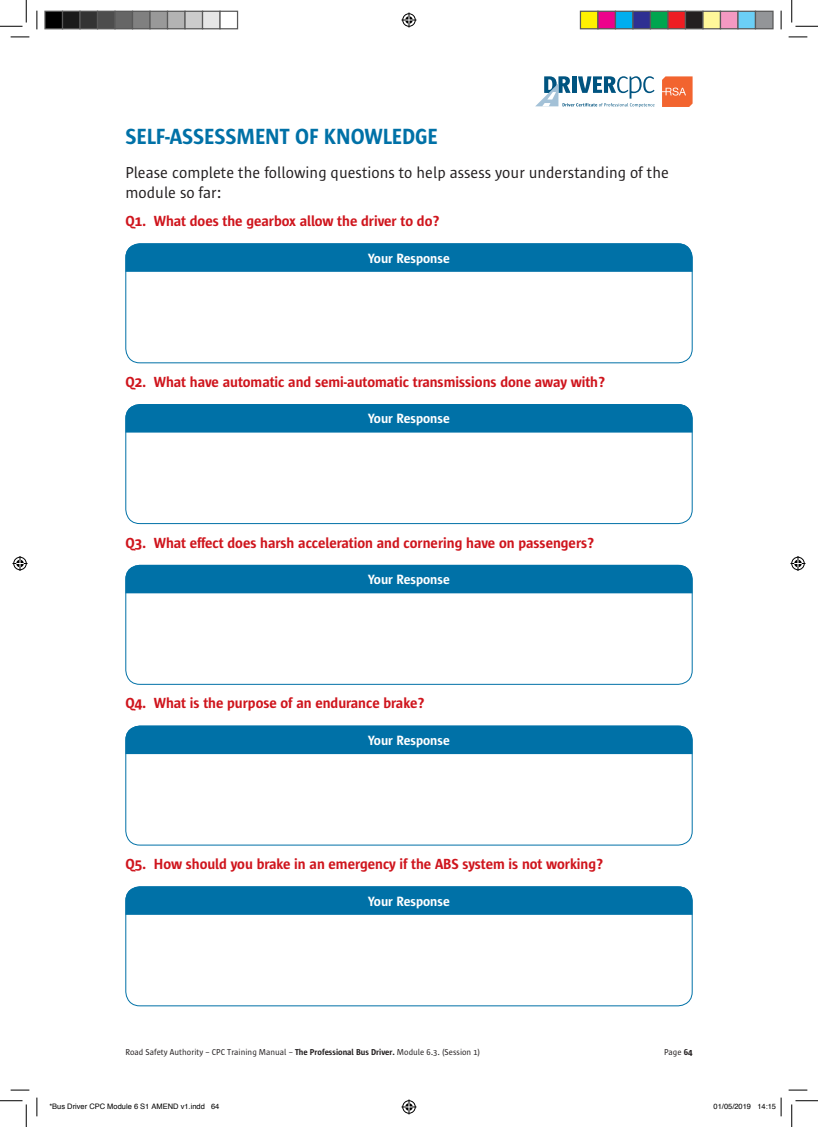
<style>
.page{position:relative;width:818px;height:1127px;background:#fff}
.page>*{position:absolute;margin:0;border:0;box-sizing:border-box;transform-origin:0 0}
.t1{font:600 22.5px "Sun Sans";color:#0071a7}
.t2{font:16.25px/20px "Sun Sans";color:#231f20}
.t3{font:600 15px "Sun Sans";color:#cf151d}
.t4{font:600 13.75px "Sun Sans";color:#fff}
.t5{font:8.75px "Sun Sans";color:#231f20}
.t6{font:7.5px "Helvetica";color:#000}
.s1{font-weight:600}
</style>
<div class="page">
<svg style="left:535px;top:76px;width:119px;height:31px"></svg>
<svg style="left:662px;top:76px;width:30px;height:31px"></svg>
<div style="left:125px;top:243px;width:567px;height:120px;border:1px solid #0071a7;border-radius:14px"></div>
<div style="left:125px;top:404px;width:567px;height:119px;border:1px solid #0071a7;border-radius:14px"></div>
<div style="left:125px;top:565px;width:567px;height:119px;border:1px solid #0071a7;border-radius:14px"></div>
<div style="left:125px;top:725px;width:567px;height:120px;border:1px solid #0071a7;border-radius:14px"></div>
<div style="left:125px;top:886px;width:567px;height:119px;border:1px solid #0071a7;border-radius:14px"></div>
<svg style="left:125px;top:243px;width:567px;height:29px;background:#0373a8"></svg>
<div style="left:125px;top:404px;width:567px;height:28px;background:#0071a7"></div>
<div style="left:125px;top:565px;width:567px;height:28px;background:#0071a7"></div>
<div style="left:125px;top:725px;width:567px;height:29px;background:#0071a7"></div>
<div style="left:125px;top:886px;width:567px;height:28px;background:#0071a7"></div>
<svg style="left:11px;top:36px;width:18px;height:2px"></svg>
<svg style="left:788px;top:36px;width:19px;height:2px"></svg>
<svg style="left:11px;top:1089px;width:18px;height:1px"></svg>
<svg style="left:788px;top:1089px;width:19px;height:1px"></svg>
<svg style="left:36px;top:11px;width:2px;height:18px"></svg>
<svg style="left:36px;top:1097px;width:2px;height:18px"></svg>
<svg style="left:780px;top:11px;width:2px;height:18px"></svg>
<svg style="left:0;top:0;width:27px;height:27px"></svg>
<svg style="left:0;top:1100px;width:27px;height:26px"></svg>
<svg style="left:791px;top:0;width:27px;height:27px"></svg>
<svg style="left:791px;top:1100px;width:27px;height:26px"></svg>
<svg style="left:401px;top:13px;width:15px;height:15px"></svg>
<svg style="left:401px;top:1099px;width:15px;height:15px"></svg>
<svg style="left:13px;top:556px;width:15px;height:15px"></svg>
<svg style="left:790px;top:556px;width:15px;height:15px"></svg>
<div style="left:45px;top:11px;width:18px;height:18px;background:#000"></div>
<div style="left:44px;top:11px;width:19px;height:18px;border:1px solid #595959"></div>
<div style="left:63px;top:11px;width:17px;height:18px;background:#1a1a1a"></div>
<div style="left:62px;top:11px;width:19px;height:18px;border:1px solid #595959"></div>
<div style="left:80px;top:11px;width:18px;height:18px;background:#333"></div>
<div style="left:79px;top:11px;width:19px;height:18px;border:1px solid #595959"></div>
<div style="left:98px;top:11px;width:17px;height:18px;background:#4d4d4d"></div>
<div style="left:97px;top:11px;width:19px;height:18px;border:1px solid #595959"></div>
<div style="left:115px;top:11px;width:18px;height:18px;background:#666"></div>
<div style="left:114px;top:11px;width:19px;height:18px;border:1px solid #595959"></div>
<div style="left:133px;top:11px;width:17px;height:18px;background:#808080"></div>
<div style="left:132px;top:11px;width:19px;height:18px;border:1px solid #595959"></div>
<div style="left:150px;top:11px;width:18px;height:18px;background:#999"></div>
<div style="left:149px;top:11px;width:19px;height:18px;border:1px solid #595959"></div>
<div style="left:168px;top:11px;width:17px;height:18px;background:#b3b3b3"></div>
<div style="left:167px;top:11px;width:19px;height:18px;border:1px solid #595959"></div>
<div style="left:185px;top:11px;width:18px;height:18px;background:#ccc"></div>
<div style="left:184px;top:11px;width:19px;height:18px;border:1px solid #595959"></div>
<div style="left:203px;top:11px;width:17px;height:18px;background:#e6e6e6"></div>
<div style="left:202px;top:11px;width:19px;height:18px;border:1px solid #595959"></div>
<div style="left:219px;top:11px;width:19px;height:18px;border:1px solid #595959"></div>
<div style="left:580px;top:11px;width:18px;height:18px;background:#fff101"></div>
<div style="left:580px;top:11px;width:18px;height:18px;border:1px solid #595959"></div>
<div style="left:598px;top:11px;width:17px;height:18px;background:#ed028c"></div>
<div style="left:597px;top:11px;width:19px;height:18px;border:1px solid #595959"></div>
<div style="left:615px;top:11px;width:18px;height:18px;background:#00aeef"></div>
<div style="left:615px;top:11px;width:18px;height:18px;border:1px solid #595959"></div>
<div style="left:633px;top:11px;width:17px;height:18px;background:#2e3092"></div>
<div style="left:632px;top:11px;width:19px;height:18px;border:1px solid #595959"></div>
<div style="left:650px;top:11px;width:18px;height:18px;background:#00a54f"></div>
<div style="left:650px;top:11px;width:18px;height:18px;border:1px solid #595959"></div>
<div style="left:668px;top:11px;width:17px;height:18px;background:#ee1d23"></div>
<div style="left:667px;top:11px;width:19px;height:18px;border:1px solid #595959"></div>
<div style="left:685px;top:11px;width:18px;height:18px;background:#231f20"></div>
<div style="left:685px;top:11px;width:18px;height:18px;border:1px solid #595959"></div>
<div style="left:703px;top:11px;width:17px;height:18px;background:#fff79a"></div>
<div style="left:702px;top:11px;width:19px;height:18px;border:1px solid #595959"></div>
<div style="left:720px;top:11px;width:18px;height:18px;background:#f499c2"></div>
<div style="left:720px;top:11px;width:18px;height:18px;border:1px solid #595959"></div>
<div style="left:738px;top:11px;width:17px;height:18px;background:#6bcff6"></div>
<div style="left:737px;top:11px;width:19px;height:18px;border:1px solid #595959"></div>
<div style="left:755px;top:11px;width:18px;height:18px;background:#939598"></div>
<div style="left:755px;top:11px;width:18px;height:18px;border:1px solid #595959"></div>
<svg style="left:780px;top:1097px;width:2px;height:18px"></svg>
<h1 class="t1" style="left:125px;top:124px;width:314px">SELF-ASSESSMENT OF KNOWLEDGE</h1>
<p class="t2" style="left:125px;top:162px;width:545px">Please complete the following questions to help assess your understanding of the module so far:</p>
<p class="t3" style="left:125px;top:213px;width:315px">Q1. What does the gearbox allow the driver to do?</p>
<p class="t4" style="left:368px;top:251px;width:83px">Your Response</p>
<p class="t3" style="left:125px;top:374px;width:481px">Q2. What have automatic and semi-automatic transmissions done away with?</p>
<p class="t4" style="left:368px;top:411px;width:83px">Your Response</p>
<p class="t3" style="left:125px;top:534px;width:470px">Q3. What effect does harsh acceleration and cornering have on passengers?</p>
<p class="t4" style="left:368px;top:572px;width:83px">Your Response</p>
<p class="t3" style="left:125px;top:695px;width:300px">Q4. What is the purpose of an endurance brake?</p>
<p class="t4" style="left:368px;top:732px;width:83px">Your Response</p>
<p class="t3" style="left:125px;top:856px;width:479px">Q5. How should you brake in an emergency if the ABS system is not working?</p>
<p class="t4" style="left:368px;top:893px;width:83px">Your Response</p>
<p class="t5" style="left:125px;top:1046px;width:356px">Road Safety Authority – CPC Training Manual – <span class="s1">The Professional Bus Driver.</span> Module 6.3. (Session 1)</p>
<p class="t5" style="left:664px;top:1046px;width:30px">Page <span class="s1">64</span></p>
<p class="t6" style="left:49px;top:1100px;width:172px">*Bus Driver CPC Module 6 S1 AMEND v1.indd 64</p>
<p class="t6" style="left:713px;top:1100px;width:64px">01/05/2019 14:15</p>
</div>
